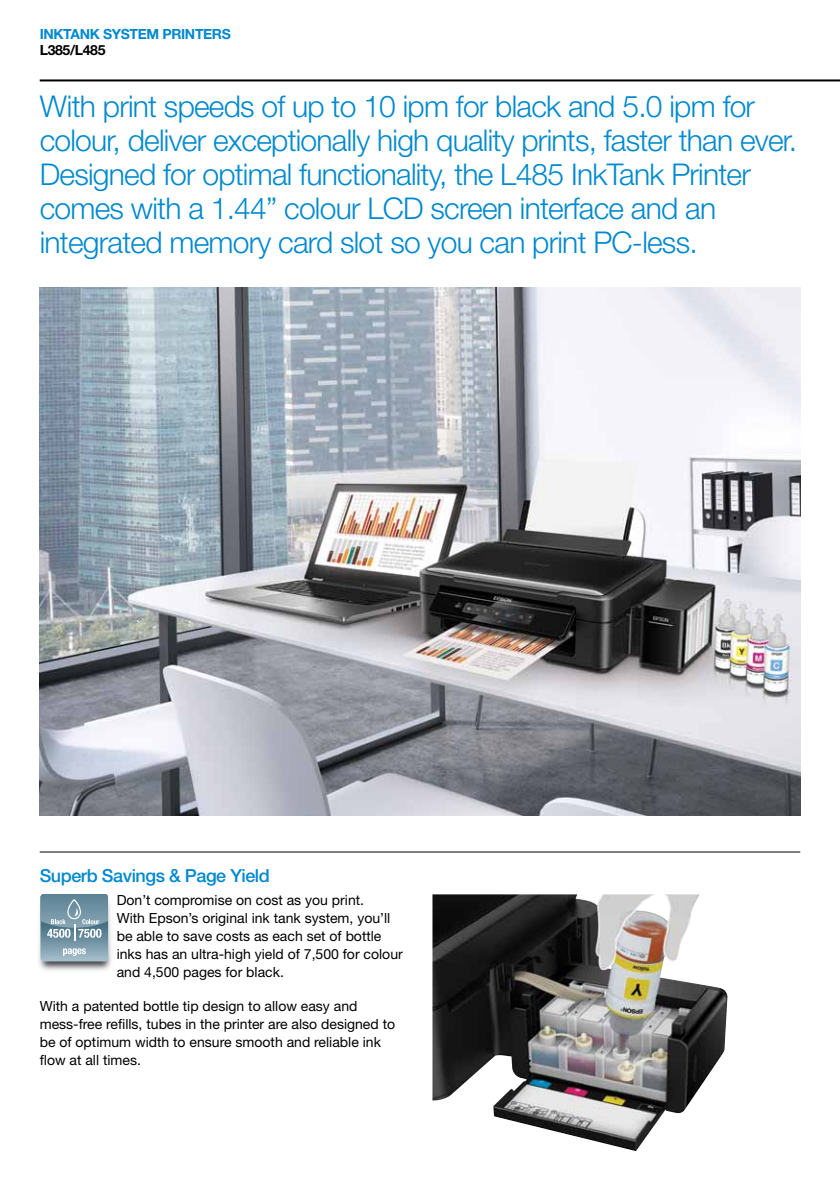
<style>
.page{position:relative;width:840px;height:1191px;background:#fff}
.page>*{position:absolute;margin:0;border:0;box-sizing:border-box;transform-origin:0 0}
.t1{font:300 30px/34px "Helvetica Neue";letter-spacing:-.025em;color:#0089cf}
.t2{font:500 18px "Helvetica Neue";letter-spacing:-.025em;color:#0089cf}
.t3{font:14px/18px "Helvetica Neue";color:#000}
.t4{font:700 14px "Helvetica Neue";letter-spacing:-.025em;color:#0089cf}
.t5{font:700 14px "Helvetica Neue";letter-spacing:-.025em;color:#000}
</style>
<div class="page">
<img style="left:38px;top:899px;width:74px;height:72px">
<svg style="left:40px;top:894px;width:68px;height:67px;background:#83a1b0"></svg>
<hr style="left:40px;top:79px;width:799px;height:2px;background:#000">
<hr style="left:40px;top:851px;width:759px;height:1px;background:#000">
<img style="left:40px;top:287px;width:759px;height:528px">
<img style="left:432px;top:894px;width:295px;height:257px">
<p class="t4" style="left:40px;top:26px;width:192px">INKTANK SYSTEM PRINTERS</p>
<p class="t5" style="left:40px;top:42px;width:67px">L385/L485</p>
<p class="t1" style="left:40px;top:89px;width:758px">With print speeds of up to 10 ipm for black and 5.0 ipm for colour, deliver exceptionally high quality prints, faster than ever.<br>Designed for optimal functionality, the L485 InkTank Printer comes with a 1.44” colour LCD screen interface and an integrated memory card slot so you can print PC-less.</p>
<p class="t2" style="left:40px;top:864px;width:231px">Superb Savings &amp; Page Yield</p>
<p class="t3" style="left:117px;top:890px;width:287px">Don’t compromise on cost as you print.<br>With Epson’s original ink tank system, you’ll be able to save costs as each set of bottle inks has an ultra-high yield of 7,500 for colour and 4,500 pages for black.</p>
<p class="t3" style="left:40px;top:996px;width:356px">With a patented bottle tip design to allow easy and mess-free refi lls, tubes in the printer are also designed to be of optimum width to ensure smooth and reliable ink flow at all times.</p>
</div>
